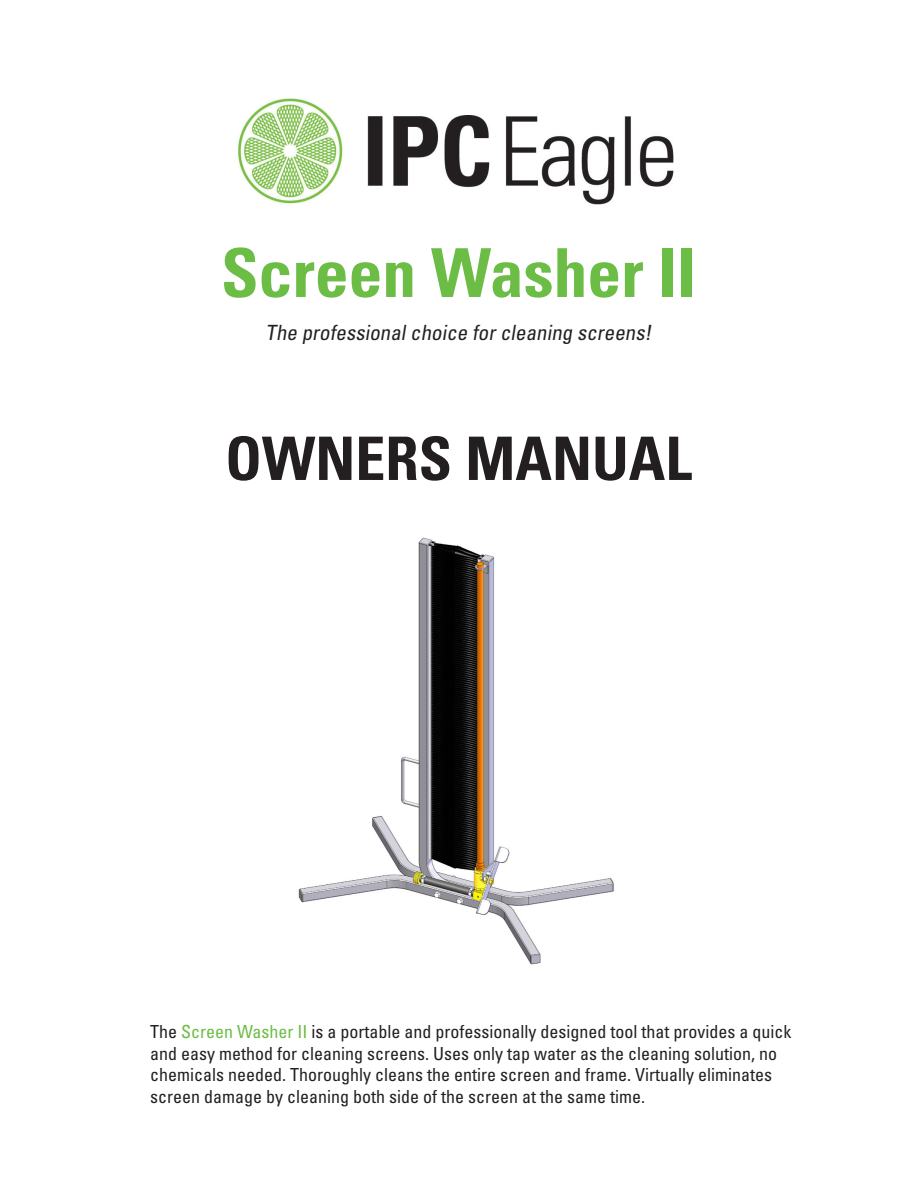
<style>
.page{position:relative;width:918px;height:1188px;background:#fff}
.page>*{position:absolute;margin:0;border:0;box-sizing:border-box;transform-origin:0 0}
.t1{font:700 condensed 67.5px "Univers LT Std";color:#6cbd45}
.t2{font:700 condensed 60px "Univers LT Std";color:#231f20}
.t3{font:italic condensed 21px "Univers LT Std";color:#231f20}
.t4{font:condensed 18px/21.6px "Univers LT Std";color:#231f20}
.s1{color:#6cbd45}
</style>
<div class="page">
<img style="left:238px;top:98px;width:436px;height:107px">
<img style="left:298px;top:537px;width:316px;height:428px">
<p class="t1" style="left:221px;top:232px;width:476px">Screen Washer II</p>
<p class="t3" style="left:266px;top:320px;width:392px">The professionalchoice forcleaning screens!</p>
<p class="t2" style="left:225px;top:422px;width:468px">OWNERS MANUAL</p>
<p class="t4" style="left:150px;top:1021px;width:643px">The <span class="s1">Screen Washer II</span> is a portable and professionally designed tool that provides a quick and easy method for cleaning screens. Uses only tap water as the cleaning solution, no chemicals needed. Thoroughly cleans the entire screen and frame. Virtually eliminates screen damage by cleaning both side of the screen at the same time.</p>
</div>
